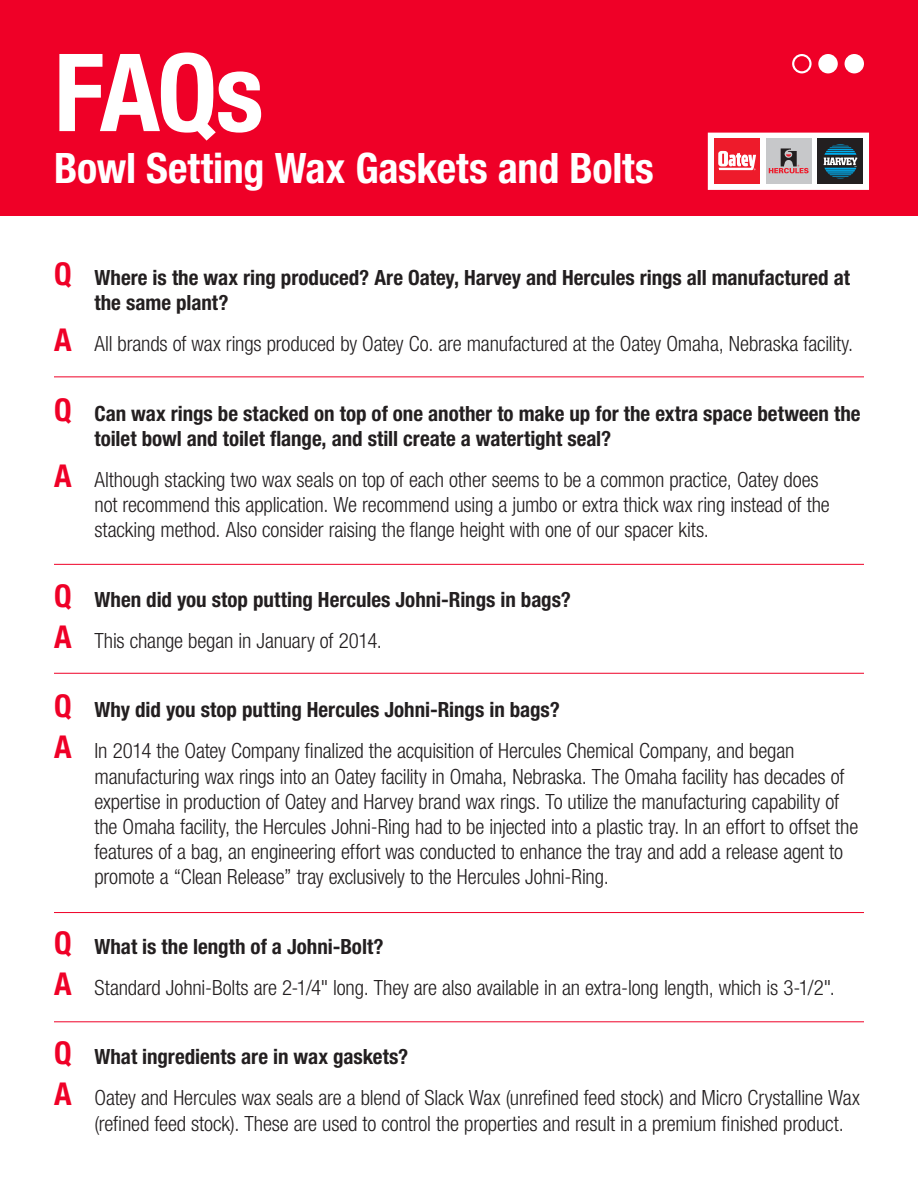
<style>
.page{position:relative;width:918px;height:1188px;background:#fff}
.page>*{position:absolute;margin:0;border:0;box-sizing:border-box;transform-origin:0 0}
.t1{font:700 condensed 108px "Helvetica Neue LT Std";color:#fff}
.t2{font:700 condensed 42px "Helvetica Neue LT Std";letter-spacing:-.005em;color:#fff}
.t3{font:300 condensed 21px/25.2px "Helvetica Neue LT Std";letter-spacing:-.01em;color:#231f20}
.t4{font:700 condensed 21px/25.2px "Helvetica Neue LT Std";color:#231f20}
.s1{font-size:31.5px;color:#ef0027}
.s2{font-weight:700;font-size:31.5px;color:#ef0027}
</style>
<div class="page">
<div style="left:0;top:0;width:918px;height:216px;background:#ef0027"></div>
<hr style="left:54px;top:377px;width:810px;height:1px;background:#ef0027">
<hr style="left:54px;top:673px;width:810px;height:1px;background:#ef0027">
<hr style="left:54px;top:1022px;width:810px;height:1px;background:#ef0027">
<hr style="left:54px;top:564px;width:810px;height:1px;background:#ef0027">
<hr style="left:54px;top:912px;width:810px;height:1px;background:#ef0027">
<svg style="left:792px;top:54px;width:20px;height:19px"></svg>
<div style="left:818px;top:54px;width:20px;height:19px;background:#fff;border-radius:50%"></div>
<div style="left:845px;top:54px;width:19px;height:19px;background:#fff;border-radius:50%"></div>
<div style="left:794px;top:56px;width:15px;height:15px;background:#ef0027;border-radius:50%"></div>
<svg style="left:707px;top:132px;width:162px;height:58px"></svg>
<p class="t1" style="left:54px;top:27px;width:211px">FAQs</p>
<p class="t2" style="left:54px;top:143px;width:601px">Bowl Setting Wax Gaskets and Bolts</p>
<p class="t4" style="left:94px;top:265px;width:757px;text-indent:-40px"><span class="s1">Q</span> Where is the wax ring produced? Are Oatey, Harvey and Hercules rings all manufactured at the same plant?</p>
<p class="t3" style="left:54px;top:331px;width:801px"><span class="s2">A</span> All brands of wax rings produced by Oatey Co. are manufactured at the Oatey Omaha, Nebraska facility.</p>
<p class="t4" style="left:94px;top:400px;width:768px;text-indent:-40px"><span class="s1">Q</span> Can wax rings be stacked on top of one another to make up for the extra space between the toilet bowl and toilet flange, and still create a watertight seal?</p>
<p class="t3" style="left:94px;top:467px;width:737px;text-indent:-40px"><span class="s2">A</span> Although stacking two wax seals on top of each other seems to be a common practice, Oatey does not recommend this application. We recommend using a jumbo or extra thick wax ring instead of the stacking method. Also consider raising the flange height with one of our spacer kits.</p>
<p class="t4" style="left:54px;top:586px;width:518px"><span class="s1">Q</span> When did you stop putting Hercules Johni-Rings in bags?</p>
<p class="t3" style="left:54px;top:628px;width:329px"><span class="s2">A</span> This change began in January of 2014.</p>
<p class="t4" style="left:54px;top:697px;width:507px"><span class="s1">Q</span> Why did you stop putting Hercules Johni-Rings in bags?</p>
<p class="t3" style="left:94px;top:738px;width:765px;text-indent:-40px"><span class="s2">A</span> In 2014 the Oatey Company finalized the acquisition of Hercules Chemical Company, and began manufacturing wax rings into an Oatey facility in Omaha, Nebraska. The Omaha facility has decades of expertise in production of Oatey and Harvey brand wax rings. To utilize the manufacturing capability of the Omaha facility, the Hercules Johni-Ring had to be injected into a plastic tray. In an effort to offset the features of a bag, an engineering effort was conducted to enhance the tray and add a release agent to promote a “Clean Release” tray exclusively to the Hercules Johni-Ring.</p>
<p class="t4" style="left:54px;top:934px;width:331px"><span class="s1">Q</span> What is the length of a Johni-Bolt?</p>
<p class="t3" style="left:54px;top:975px;width:782px"><span class="s2">A</span> Standard Johni-Bolts are 2-1/4" long. They are also available in an extra-long length, which is 3-1/2".</p>
<p class="t4" style="left:54px;top:1044px;width:356px"><span class="s1">Q</span> What ingredients are in wax gaskets?</p>
<p class="t3" style="left:94px;top:1085px;width:767px;text-indent:-40px"><span class="s2">A</span> Oatey and Hercules wax seals are a blend of Slack Wax (unrefined feed stock) and Micro Crystalline Wax (refined feed stock). These are used to control the properties and result in a premium finished product.</p>
</div>
